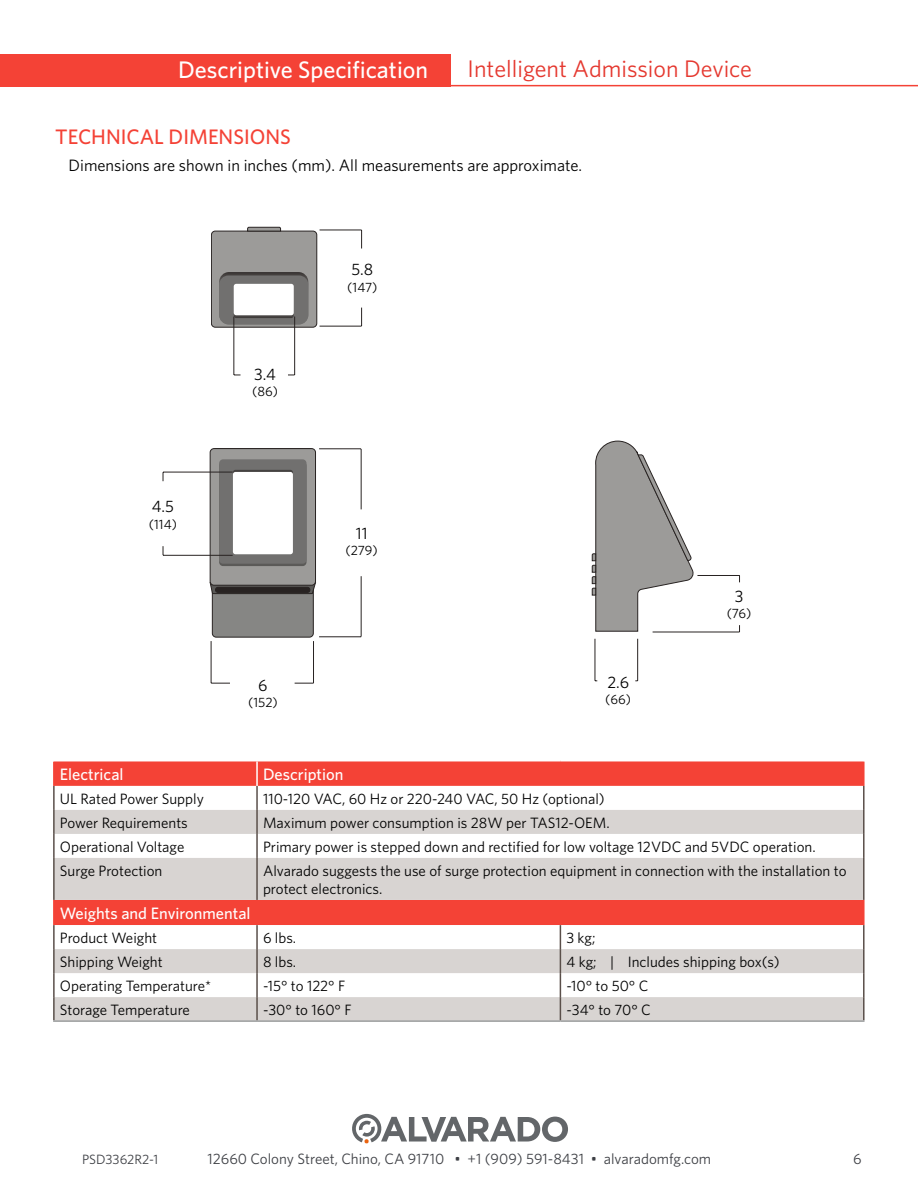
<style>
.page{position:relative;width:918px;height:1188px;background:#fff}
.page>*{position:absolute;margin:0;border:0;box-sizing:border-box;transform-origin:0 0}
.t1{font:24px "Whitney";color:#e5382f}
.t2{font:500 24px "Whitney";color:#fff}
.t3{font:500 21px "Whitney";color:#f44236}
.t4{font:16.5px "Whitney";color:#000}
.t5{font:500 16.5px "Whitney";color:#fff}
.t6{font:15px/18px "Whitney";color:#000}
.t7{font:15px "Whitney";color:#3d3f44}
.t8{font:13.5px "Whitney";color:#000}
.t9{font:13.5px "Whitney";color:#3d3f44}
</style>
<div class="page">
<div style="left:0;top:54px;width:450px;height:32px;background:#f44236"></div>
<hr style="left:248px;top:85px;width:670px;height:1px;background:#f44236">
<svg style="left:352px;top:1114px;width:216px;height:30px"></svg>
<div style="left:211px;top:231px;width:106px;height:96px;background:#9c9b99;border-radius:4px"></div>
<div style="left:211px;top:231px;width:106px;height:97px;border:1px solid #282322;border-radius:4px"></div>
<svg style="left:219px;top:226px;width:144px;height:150px"></svg>
<svg style="left:162px;top:448px;width:200px;height:45px"></svg>
<svg style="left:162px;top:493px;width:200px;height:191px"></svg>
<svg style="left:592px;top:441px;width:148px;height:240px"></svg>
<svg style="left:55px;top:761px;width:808px;height:25px;background:#f4463a"></svg>
<svg style="left:55px;top:810px;width:808px;height:210px;fill:#d8d4d2"></svg>
<hr style="left:256px;top:786px;width:2px;height:24px;background:#5a4f4a">
<hr style="left:256px;top:834px;width:2px;height:24px;background:#5a4f4a">
<hr style="left:53px;top:761px;width:2px;height:25px;background:#f44236">
<hr style="left:863px;top:761px;width:2px;height:25px;background:#f44236">
<hr style="left:256px;top:761px;width:2px;height:25px;background:#fff">
<hr style="left:53px;top:786px;width:2px;height:24px;background:#5a4f4a">
<hr style="left:863px;top:786px;width:2px;height:24px;background:#5a4f4a">
<hr style="left:53px;top:834px;width:2px;height:24px;background:#5a4f4a">
<hr style="left:863px;top:834px;width:2px;height:24px;background:#5a4f4a">
<hr style="left:863px;top:810px;width:2px;height:24px;background:#5a4f4a">
<hr style="left:863px;top:858px;width:2px;height:42px;background:#5a4f4a">
<hr style="left:53px;top:810px;width:2px;height:24px;background:#5a4f4a">
<hr style="left:256px;top:810px;width:2px;height:24px;background:#5a4f4a">
<hr style="left:53px;top:858px;width:2px;height:42px;background:#5a4f4a">
<hr style="left:256px;top:858px;width:2px;height:42px;background:#5a4f4a">
<hr style="left:53px;top:900px;width:2px;height:25px;background:#f44236">
<hr style="left:863px;top:900px;width:2px;height:25px;background:#f44236">
<hr style="left:53px;top:925px;width:2px;height:24px;background:#5a4f4a">
<hr style="left:256px;top:925px;width:2px;height:24px;background:#5a4f4a">
<hr style="left:863px;top:925px;width:2px;height:24px;background:#5a4f4a">
<hr style="left:863px;top:973px;width:2px;height:24px;background:#5a4f4a">
<hr style="left:53px;top:973px;width:2px;height:24px;background:#5a4f4a">
<hr style="left:256px;top:973px;width:2px;height:24px;background:#5a4f4a">
<hr style="left:53px;top:949px;width:2px;height:24px;background:#5a4f4a">
<hr style="left:256px;top:949px;width:2px;height:24px;background:#5a4f4a">
<hr style="left:863px;top:949px;width:2px;height:24px;background:#5a4f4a">
<hr style="left:863px;top:997px;width:2px;height:23px;background:#5a4f4a">
<svg style="left:560px;top:925px;width:1px;height:95px"></svg>
<hr style="left:53px;top:997px;width:2px;height:23px;background:#5a4f4a">
<hr style="left:256px;top:997px;width:2px;height:23px;background:#5a4f4a">
<hr style="left:53px;top:1020px;width:204px;height:2px;background:#9c9e9f">
<hr style="left:257px;top:1020px;width:303px;height:2px;background:#9c9e9f">
<hr style="left:560px;top:1020px;width:305px;height:2px;background:#9c9e9f">
<h1 class="t2" style="left:178px;top:53px;width:252px">Descriptive Specification</h1>
<h1 class="t1" style="left:468px;top:52px;width:286px">Intelligent Admission Device</h1>
<h2 class="t3" style="left:55px;top:122px;width:237px">TECHNICAL DIMENSIONS</h2>
<p class="t4" style="left:69px;top:155px;width:515px">Dimensions are shown in inches (mm). All measurements are approximate.</p>
<p class="t4" style="left:152px;top:496px;width:24px">4.5</p>
<p class="t8" style="left:149px;top:515px;width:30px">(114)</p>
<p class="t4" style="left:254px;top:363px;width:23px">3.4</p>
<p class="t8" style="left:252px;top:383px;width:27px">(86)</p>
<p class="t4" style="left:258px;top:674px;width:11px">6</p>
<p class="t8" style="left:248px;top:694px;width:31px">(152)</p>
<p class="t4" style="left:352px;top:259px;width:23px">5.8</p>
<p class="t8" style="left:347px;top:278px;width:32px">(147)</p>
<p class="t4" style="left:356px;top:522px;width:13px">11</p>
<p class="t8" style="left:345px;top:542px;width:34px">(279)</p>
<p class="t4" style="left:607px;top:671px;width:23px">2.6</p>
<p class="t8" style="left:605px;top:690px;width:27px">(66)</p>
<p class="t4" style="left:735px;top:585px;width:10px">3</p>
<p class="t8" style="left:727px;top:604px;width:26px">(76)</p>
<p class="t5" style="left:60px;top:763px;width:65px">Electrical</p>
<p class="t5" style="left:263px;top:763px;width:82px">Description</p>
<p class="t6" style="left:60px;top:789px;width:146px">UL Rated Power Supply</p>
<p class="t6" style="left:263px;top:789px;width:343px">110-120 VAC, 60 Hz or 220-240 VAC, 50 Hz (optional)</p>
<p class="t6" style="left:60px;top:813px;width:130px">Power Requirements</p>
<p class="t6" style="left:263px;top:813px;width:348px">Maximum power consumption is 28W per TAS12-OEM.</p>
<p class="t6" style="left:60px;top:837px;width:126px">Operational Voltage</p>
<p class="t6" style="left:263px;top:837px;width:554px">Primary power is stepped down and rectified for low voltage 12VDC and 5VDC operation.</p>
<p class="t6" style="left:60px;top:861px;width:104px">Surge Protection</p>
<p class="t6" style="left:263px;top:861px;width:585px">Alvarado suggests the use of surge protection equipment in connection with the installation to protect electronics.</p>
<p class="t5" style="left:60px;top:902px;width:192px">Weights and Environmental</p>
<p class="t6" style="left:60px;top:929px;width:99px">Product Weight</p>
<p class="t6" style="left:263px;top:929px;width:35px">6 lbs.</p>
<p class="t6" style="left:566px;top:929px;width:31px">3 kg;</p>
<p class="t6" style="left:60px;top:953px;width:104px">Shipping Weight</p>
<p class="t6" style="left:263px;top:953px;width:35px">8 lbs.</p>
<p class="t6" style="left:566px;top:953px;width:215px">4 kg; | Includes shipping box(s)</p>
<p class="t6" style="left:60px;top:977px;width:153px">Operating Temperature*</p>
<p class="t6" style="left:263px;top:977px;width:84px">-15° to 122° F</p>
<p class="t6" style="left:566px;top:977px;width:83px">-10° to 50° C</p>
<p class="t6" style="left:60px;top:1001px;width:132px">Storage Temperature</p>
<p class="t6" style="left:263px;top:1001px;width:90px">-30° to 160° F</p>
<p class="t6" style="left:566px;top:1001px;width:86px">-34° to 70° C</p>
<p class="t9" style="left:82px;top:1150px;width:78px">PSD3362R2-1</p>
<p class="t7" style="left:208px;top:1148px;width:505px">12660 Colony Street, Chino, CA 91710 • +1 (909) 591-8431 • alvaradomfg.com</p>
<p class="t7" style="left:853px;top:1148px;width:10px">6</p>
</div>
